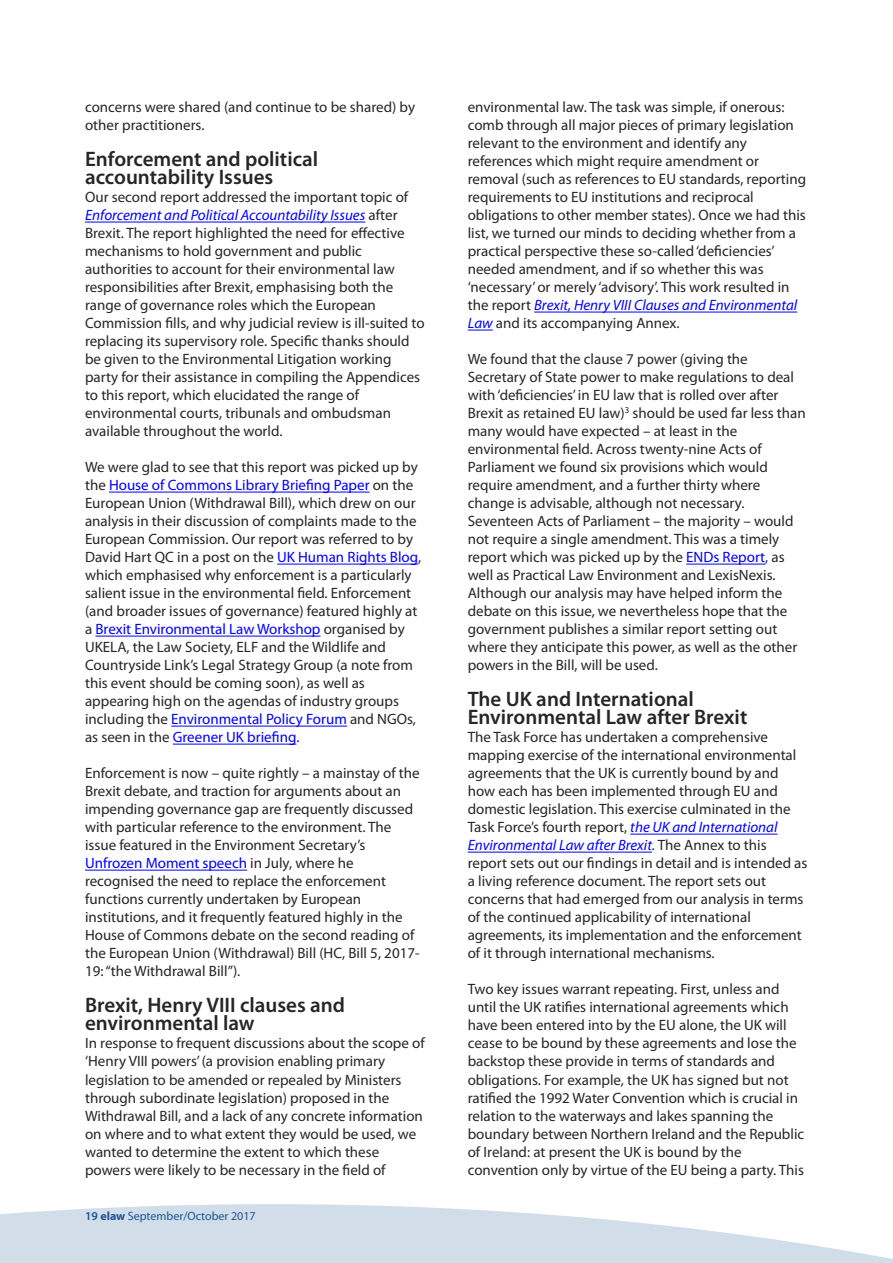
<style>
.page{position:relative;width:893px;height:1263px;background:#fff}
.page>*{position:absolute;margin:0;border:0;box-sizing:border-box;transform-origin:0 0}
.t1{font:600 21px/18px "Myriad Pro";color:#272526}
.t2{font:15px/18px "Myriad Pro";color:#272526}
.t3{font:12px "Myriad Pro";color:#1e5594}
.s1{font-style:italic;color:#00f}
.s2{color:#00f}
.s3{font-weight:600}
.s4{font-weight:700}
.s5{font-style:italic}
</style>
<div class="page">
<svg style="left:0;top:1204px;width:893px;height:59px;fill:#d2ddea"></svg>
<hr style="left:85px;top:222px;width:280px;height:1px;background:#00f">
<hr style="left:109px;top:492px;width:261px;height:1px;background:#00f">
<hr style="left:277px;top:564px;width:141px;height:1px;background:#00f">
<hr style="left:95px;top:636px;width:225px;height:1px;background:#00f">
<hr style="left:171px;top:726px;width:176px;height:1px;background:#00f">
<hr style="left:173px;top:744px;width:123px;height:1px;background:#00f">
<hr style="left:85px;top:870px;width:162px;height:1px;background:#00f">
<hr style="left:534px;top:312px;width:263px;height:1px;background:#00f">
<svg style="left:468px;top:330px;width:25px;height:1px"></svg>
<hr style="left:686px;top:564px;width:79px;height:1px;background:#00f">
<hr style="left:630px;top:834px;width:147px;height:1px;background:#00f">
<hr style="left:468px;top:852px;width:184px;height:1px;background:#00f">
<p class="t2" style="left:85px;top:100px;width:332px">concerns were shared (and continue to be shared) by other practitioners.</p>
<h1 class="t1" style="left:85px;top:152px;width:235px">Enforcement and political accountability Issues</h1>
<p class="t2" style="left:85px;top:190px;width:341px">Our second report addressed the important topic of <span class="s1">Enforcement and Political Accountability Issues</span> after Brexit. The report highlighted the need for effective mechanisms to hold government and public authorities to account for their environmental law responsibilities after Brexit, emphasising both the range of governance roles which the European Commission fills, and why judicial review is ill-suited to replacing its supervisory role. Specific thanks should be given to the Environmental Litigation working party for their assistance in compiling the Appendices to this report, which elucidated the range of environmental courts, tribunals and ombudsman available throughout the world.</p>
<p class="t2" style="left:85px;top:460px;width:338px">We were glad to see that this report was picked up by the <span class="s2">House of Commons Library Briefing Paper</span> on the European Union (Withdrawal Bill), which drew on our analysis in their discussion of complaints made to the European Commission. Our report was referred to by David Hart QC in a post on the <span class="s2">UK Human Rights Blog</span>, which emphasised why enforcement is a particularly salient issue in the environmental field. Enforcement (and broader issues of governance) featured highly at a <span class="s2">Brexit Environmental Law Workshop</span> organised by UKELA, the Law Society, ELF and the Wildlife and Countryside Link’s Legal Strategy Group (a note from this event should be coming soon), as well as appearing high on the agendas of industry groups including the <span class="s2">Environmental Policy Forum</span> and NGOs, as seen in the <span class="s2">Greener UK briefing</span>.</p>
<p class="t2" style="left:85px;top:766px;width:336px">Enforcement is now – quite rightly – a mainstay of the Brexit debate, and traction for arguments about an impending governance gap are frequently discussed with particular reference to the environment. The issue featured in the Environment Secretary’s <span class="s2">Unfrozen Moment speech</span> in July, where he recognised the need to replace the enforcement functions currently undertaken by European institutions, and it frequently featured highly in the House of Commons debate on the second reading of the European Union (Withdrawal) Bill (HC, Bill 5, 2017- 19:“the Withdrawal Bill”).</p>
<h1 class="t1" style="left:85px;top:998px;width:261px">Brexit, Henry VIII clauses and environmental law</h1>
<p class="t2" style="left:85px;top:1036px;width:341px">In response to frequent discussions about the scope of ‘Henry VIII powers’(a provision enabling primary legislation to be amended or repealed by Ministers through subordinate legislation) proposed in the Withdrawal Bill, and a lack of any concrete information on where and to what extent they would be used, we wanted to determine the extent to which these powers were likely to be necessary in the field of</p>
<p class="t3" style="left:85px;top:1212px;width:172px"><span class="s3">19</span> <span class="s4">elaw</span> September/October 2017</p>
<p class="t2" style="left:468px;top:100px;width:340px">environmental law. The task was simple, if onerous: comb through all major pieces of primary legislation relevant to the environment and identify any references which might require amendment or removal (such as references to EU standards, reporting requirements to EU institutions and reciprocal obligations to other member states). Once we had this list, we turned our minds to deciding whether from a practical perspective these so-called‘deficiencies’ needed amendment, and if so whether this was ‘necessary’or merely ‘advisory’. This work resulted in the report <span class="s1">Brexit, Henry VIII Clauses and Environmental Law</span> and its accompanying Annex.</p>
<p class="t2" style="left:468px;top:352px;width:339px">We found that the clause 7 power (giving the Secretary of State power to make regulations to deal with‘deficiencies’ in EU law that is rolled over after Brexit as retained EU law)<sup>3</sup> should be used far less than many would have expected – at least in the environmental field. Across twenty-nine Acts of Parliament we found six provisions which would require amendment, and a further thirty where change is advisable, although not necessary.<br>Seventeen Acts of Parliament – the majority – would not require a single amendment. This was a timely report which was picked up by the <span class="s2">ENDs Report</span>, as well as Practical Law Environment and LexisNexis.<br>Although our analysis may have helped inform the debate on this issue, we nevertheless hope that the government publishes a similar report setting out where they anticipate this power, as well as the other powers in the Bill, will be used.</p>
<h1 class="t1" style="left:468px;top:692px;width:281px">The UK and International<br>Environmental Law after Brexit</h1>
<p class="t2" style="left:468px;top:730px;width:341px">The Task Force has undertaken a comprehensive mapping exercise of the international environmental agreements that the UK is currently bound by and how each has been implemented through EU and domestic legislation. This exercise culminated in the Task Force’s fourth report, <span class="s1">the UK and International Environmental Law after Brexit</span><span class="s5">.</span> The Annex to this report sets out our findings in detail and is intended as a living reference document. The report sets out concerns that had emerged from our analysis in terms of the continued applicability of international agreements, its implementation and the enforcement of it through international mechanisms.</p>
<p class="t2" style="left:468px;top:982px;width:338px">Two key issues warrant repeating. First, unless and until the UK ratifies international agreements which have been entered into by the EU alone, the UK will cease to be bound by these agreements and lose the backstop these provide in terms of standards and obligations. For example, the UK has signed but not ratified the 1992 Water Convention which is crucial in relation to the waterways and lakes spanning the boundary between Northern Ireland and the Republic of Ireland: at present the UK is bound by the convention only by virtue of the EU being a party. This</p>
</div>
